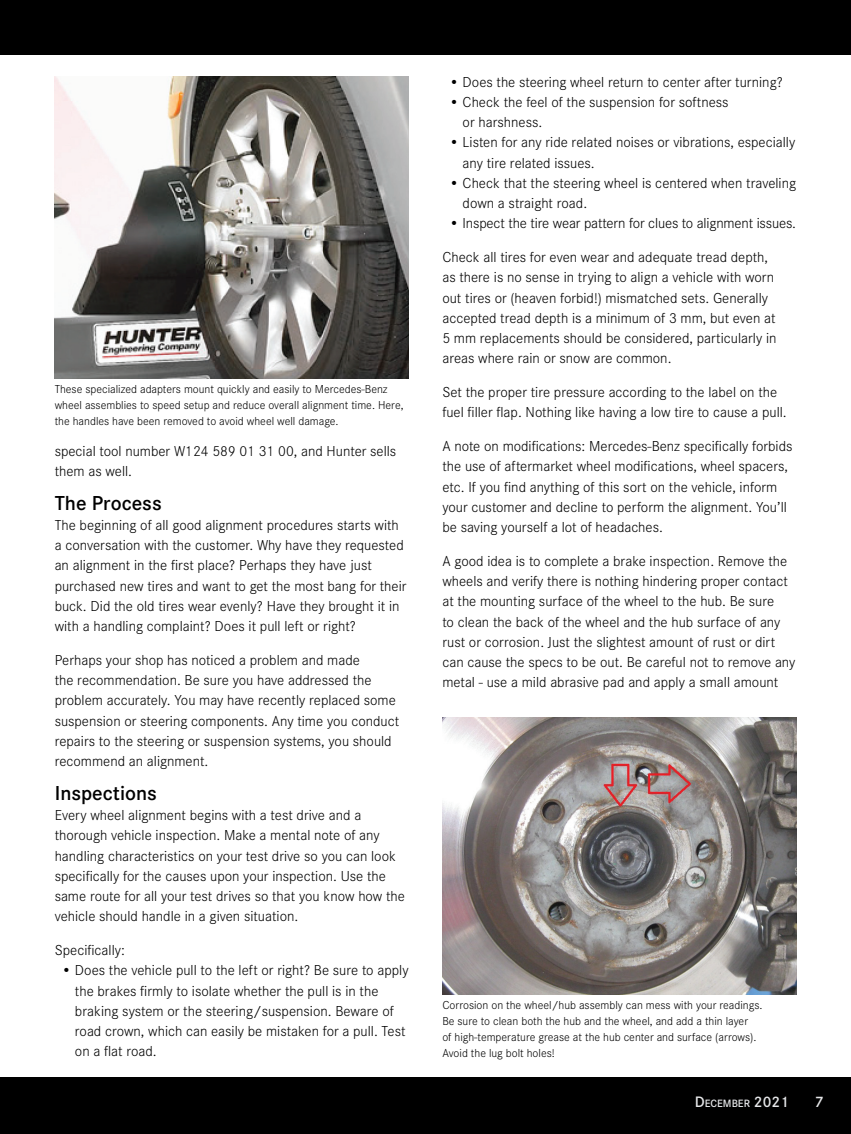
<style>
.page{position:relative;width:851px;height:1134px;background:#fff}
.page>*{position:absolute;margin:0;border:0;box-sizing:border-box;transform-origin:0 0}
.Chapter_Title{font:600 21px "Corporate S";color:#000}
.t1{font:600 15.75px "Corporate S";color:#e6e7e9}
.Copy{font:300 15px/20.2px "Corporate S";color:#000}
.Copy_-_Bullet{font:300 15px/20.2px "Corporate S";color:#000}
.t2{font:300 12px/16.2px "Corporate S";color:#000}
.t3{font:600 10.95px "Corporate S";color:#e6e7e9}
.s1{font-size:15.75px}
</style>
<div class="page">
<div style="left:0;top:1077px;width:850px;height:57px;background:#000"></div>
<div style="left:0;top:0;width:850px;height:55px;background:#000"></div>
<img style="left:55px;top:77px;width:353px;height:301px">
<img style="left:442px;top:718px;width:354px;height:276px">
<p class="t2" style="left:55px;top:381px;width:350px">These specialized adapters mount quickly and easily to Mercedes-Benz wheel assemblies to speed setup and reduce overall alignment time. Here, the handles have been removed to avoid wheel well damage.</p>
<p class="Copy" style="left:55px;top:440px;width:343px">special tool number W124 589 01 31 00, and Hunter sells them as well.</p>
<h2 class="Chapter_Title" style="left:55px;top:489px;width:109px">The Process</h2>
<p class="Copy" style="left:55px;top:514px;width:353px">The beginning of all good alignment procedures starts with a conversation with the customer. Why have they requested an alignment in the first place? Perhaps they have just purchased new tires and want to get the most bang for their buck. Did the old tires wear evenly? Have they brought it in with a handling complaint? Does it pull left or right?</p>
<p class="Copy" style="left:55px;top:649px;width:346px">Perhaps your shop has noticed a problem and made<br>the recommendation. Be sure you have addressed the problem accurately. You may have recently replaced some suspension or steering components. Any time you conduct repairs to the steering or suspension systems, you should recommend an alignment.</p>
<h2 class="Chapter_Title" style="left:55px;top:779px;width:104px">Inspections</h2>
<p class="Copy" style="left:55px;top:805px;width:352px">Every wheel alignment begins with a test drive and a thorough vehicle inspection. Make a mental note of any handling characteristics on your test drive so you can look specifically for the causes upon your inspection. Use the same route for all your test drives so that you know how the vehicle should handle in a given situation.</p>
<p class="Copy" style="left:55px;top:940px;width:72px">Specifically:</p>
<p class="Copy_-_Bullet" style="left:75px;top:960px;width:335px;text-indent:-14px">• Does the vehicle pull to the left or right? Be sure to apply the brakes firmly to isolate whether the pull is in the braking system or the steering/suspension. Beware of road crown, which can easily be mistaken for a pull. Test on a flat road.</p>
<p class="Copy_-_Bullet" style="left:449px;top:71px;width:335px">• Does the steering wheel return to center after turning?</p>
<p class="Copy_-_Bullet" style="left:462px;top:91px;width:267px;text-indent:-14px">• Check the feel of the suspension for softness or harshness.</p>
<p class="Copy_-_Bullet" style="left:462px;top:132px;width:334px;text-indent:-14px">• Listen for any ride related noises or vibrations, especially any tire related issues.</p>
<p class="Copy_-_Bullet" style="left:462px;top:172px;width:335px;text-indent:-14px">• Check that the steering wheel is centered when traveling down a straight road.</p>
<p class="Copy_-_Bullet" style="left:449px;top:213px;width:348px">• Inspect the tire wear pattern for clues to alignment issues.</p>
<p class="Copy" style="left:442px;top:246px;width:335px">Check all tires for even wear and adequate tread depth, as there is no sense in trying to align a vehicle with worn out tires or (heaven forbid!) mismatched sets. Generally accepted tread depth is a minimum of 3 mm, but even at 5 mm replacements should be considered, particularly in areas where rain or snow are common.</p>
<p class="Copy" style="left:442px;top:381px;width:346px">Set the proper tire pressure according to the label on the fuel filler flap. Nothing like having a low tire to cause a pull.</p>
<p class="Copy" style="left:442px;top:435px;width:351px">A note on modifications: Mercedes-Benz specifically forbids the use of aftermarket wheel modifications, wheel spacers, etc. If you find anything of this sort on the vehicle, inform your customer and decline to perform the alignment. You’ll be saving yourself a lot of headaches.</p>
<p class="Copy" style="left:442px;top:550px;width:354px">A good idea is to complete a brake inspection. Remove the wheels and verify there is nothing hindering proper contact at the mounting surface of the wheel to the hub. Be sure<br>to clean the back of the wheel and the hub surface of any rust or corrosion. Just the slightest amount of rust or dirt can cause the specs to be out. Be careful not to remove any metal - use a mild abrasive pad and apply a small amount</p>
<p class="t2" style="left:442px;top:996px;width:321px">Corrosion on the wheel/hub assembly can mess with your readings.<br>Be sure to clean both the hub and the wheel, and add a thin layer<br>of high-temperature grease at the hub center and surface (arrows).<br>Avoid the lug bolt holes!</p>
<p class="t3" style="left:694px;top:1096px;width:95px"><span class="s1">D</span>ECEMBER <span class="s1">2021</span></p>
<p class="t1" style="left:815px;top:1091px;width:10px">7</p>
</div>
